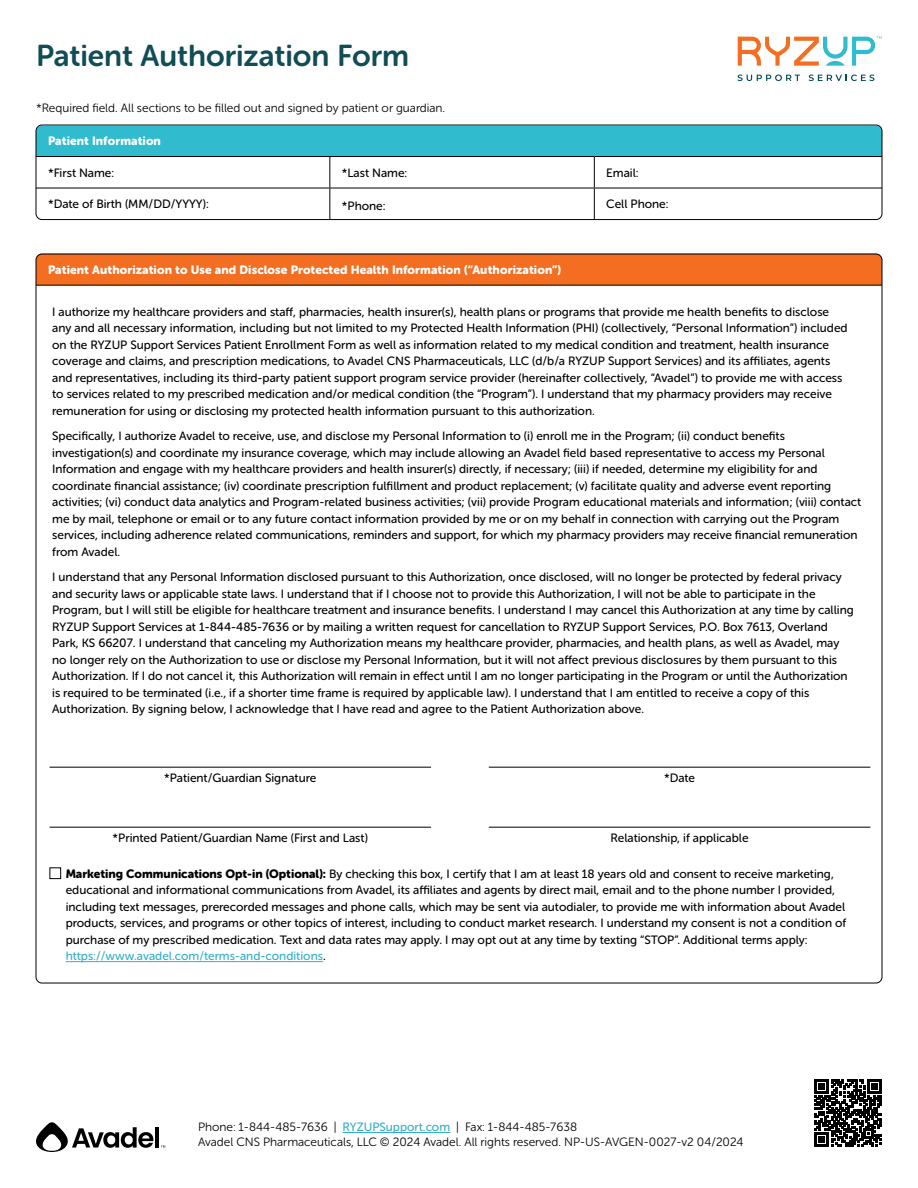
<style>
.page{position:relative;width:918px;height:1188px;background:#fff}
.page>*{position:absolute;margin:0;border:0;box-sizing:border-box;transform-origin:0 0}
.t1{font:30px "Museo Sans Rounded 700";color:#114d55}
.t2{font:12px/16.5px "Museo Sans Rounded 500";color:#000}
.t3{font:12px/15px "Museo Sans Rounded 300";color:#000}
.t4{font:12px "Museo Sans Rounded 900";letter-spacing:.01em;color:#fff}
.s1{font-family:"Museo Sans Rounded 900"}
.s2{color:#34afc8}
.s3{font-family:"Museo Sans Rounded 500";color:#34afc8}
</style>
<div class="page">
<div style="left:36px;top:126px;width:846px;height:30px;background:#31bbce"></div>
<hr style="left:36px;top:156px;width:294px;height:1px;background:#000">
<hr style="left:330px;top:156px;width:264px;height:1px;background:#000">
<hr style="left:329px;top:157px;width:1px;height:31px;background:#000">
<hr style="left:594px;top:156px;width:288px;height:1px;background:#000">
<hr style="left:594px;top:157px;width:1px;height:31px;background:#000">
<hr style="left:36px;top:188px;width:294px;height:1px;background:#000">
<hr style="left:330px;top:188px;width:264px;height:1px;background:#000">
<hr style="left:329px;top:188px;width:1px;height:32px;background:#000">
<hr style="left:594px;top:188px;width:288px;height:1px;background:#000">
<hr style="left:594px;top:188px;width:1px;height:32px;background:#000">
<div style="left:36px;top:125px;width:846px;height:95px;border:1px solid #000;border-radius:6px"></div>
<svg style="left:36px;top:1122px;width:117px;height:30px"></svg>
<hr style="left:155px;top:1127px;width:4px;height:21px;background:#000">
<hr style="left:343px;top:1132px;width:107px;height:1px;background:#34afc8">
<svg style="left:36px;top:254px;width:846px;height:31px;background:#eb6a20"></svg>
<hr style="left:36px;top:285px;width:846px;height:1px;background:#000">
<hr style="left:50px;top:767px;width:381px;height:1px;background:#000">
<hr style="left:50px;top:827px;width:381px;height:1px;background:#000">
<hr style="left:489px;top:767px;width:381px;height:1px;background:#000">
<hr style="left:489px;top:827px;width:381px;height:1px;background:#000">
<div style="left:50px;top:867px;width:11px;height:12px;border:1px solid #000"></div>
<hr style="left:66px;top:961px;width:257px;height:1px;background:#34afc8">
<svg style="left:738px;top:75px;width:62px;height:6px"></svg>
<svg style="left:809px;top:75px;width:65px;height:6px"></svg>
<svg style="left:738px;top:36px;width:144px;height:30px"></svg>
<svg style="left:815px;top:1079px;width:67px;height:68px"></svg>
<h1 class="t1" style="left:36px;top:39px;width:374px">Patient Authorization Form</h1>
<p class="t3" style="left:36px;top:101px;width:411px">*Required field. All sections to be filled out and signed by patient or guardian.</p>
<p class="t4" style="left:48px;top:134px;width:114px">Patient Information</p>
<p class="t2" style="left:48px;top:164px;width:68px">*First Name:</p>
<p class="t2" style="left:342px;top:164px;width:67px">*Last Name:</p>
<p class="t2" style="left:606px;top:164px;width:34px">Email:</p>
<p class="t2" style="left:48px;top:196px;width:162px">*Date of Birth (MM/DD/YYYY):</p>
<p class="t2" style="left:342px;top:198px;width:45px">*Phone:</p>
<p class="t2" style="left:606px;top:196px;width:64px">Cell Phone:</p>
<p class="t4" style="left:48px;top:263px;width:515px">Patient Authorization to Use and Disclose Protected Health Information (“Authorization”)</p>
<p class="t2" style="left:52px;top:303px;width:797px">I authorize my healthcare providers and staff, pharmacies, health insurer(s), health plans or programs that provide me health benefits to disclose any and all necessary information, including but not limited to my Protected Health Information (PHI) (collectively, “Personal Information”) included on the RYZUP Support Services Patient Enrollment Form as well as information related to my medical condition and treatment, health insurance coverage and claims, and prescription medications, to Avadel CNS Pharmaceuticals, LLC (d/b/a RYZUP Support Services) and its affiliates, agents and representatives, including its third-party patient support program service provider (hereinafter collectively, “Avadel”) to provide me with access to services related to my prescribed medication and/or medical condition (the “Program”). I understand that my pharmacy providers may receive remuneration for using or disclosing my protected health information pursuant to this authorization.</p>
<p class="t2" style="left:52px;top:428px;width:811px">Specifically, I authorize Avadel to receive, use, and disclose my Personal Information to (i) enroll me in the Program; (ii) conduct benefits investigation(s) and coordinate my insurance coverage, which may include allowing an Avadel field based representative to access my Personal Information and engage with my healthcare providers and health insurer(s) directly, if necessary; (iii) if needed, determine my eligibility for and coordinate financial assistance; (iv) coordinate prescription fulfillment and product replacement; (v) facilitate quality and adverse event reporting activities; (vi) conduct data analytics and Program-related business activities; (vii) provide Program educational materials and information; (viii) contact me by mail, telephone or email or to any future contact information provided by me or on my behalf in connection with carrying out the Program services, including adherence related communications, reminders and support, for which my pharmacy providers may receive financial remuneration from Avadel.</p>
<p class="t2" style="left:52px;top:569px;width:803px">I understand that any Personal Information disclosed pursuant to this Authorization, once disclosed, will no longer be protected by federal privacy and security laws or applicable state laws. I understand that if I choose not to provide this Authorization, I will not be able to participate in the Program, but I will still be eligible for healthcare treatment and insurance benefits. I understand I may cancel this Authorization at any time by calling RYZUP Support Services at 1-844-485-7636 or by mailing a written request for cancellation to RYZUP Support Services, P.O. Box 7613, Overland Park, KS 66207. I understand that canceling my Authorization means my healthcare provider, pharmacies, and health plans, as well as Avadel, may no longer rely on the Authorization to use or disclose my Personal Information, but it will not affect previous disclosures by them pursuant to this Authorization. If I do not cancel it, this Authorization will remain in effect until I am no longer participating in the Program or until the Authorization is required to be terminated (i.e., if a shorter time frame is required by applicable law). I understand that I am entitled to receive a copy of this Authorization. By signing below, I acknowledge that I have read and agree to the Patient Authorization above.</p>
<p class="t2" style="left:164px;top:770px;width:154px">*Patient/Guardian Signature</p>
<p class="t2" style="left:664px;top:770px;width:33px">*Date</p>
<p class="t2" style="left:113px;top:830px;width:257px">*Printed Patient/Guardian Name (First and Last)</p>
<p class="t2" style="left:611px;top:830px;width:140px">Relationship, if applicable</p>
<p class="t2" style="left:66px;top:866px;width:782px"><span class="s1">Marketing Communications Opt-in (Optional):</span> By checking this box, I certify that I am at least 18 years old and consent to receive marketing, educational and informational communications from Avadel, its affiliates and agents by direct mail, email and to the phone number I provided, including text messages, prerecorded messages and phone calls, which may be sent via autodialer, to provide me with information about Avadel products, services, and programs or other topics of interest, including to conduct market research. I understand my consent is not a condition of purchase of my prescribed medication. Text and data rates may apply. I may opt out at any time by texting “STOP”. Additional terms apply: <span class="s2">https://www.avadel.com/terms-and-conditions</span>.</p>
<p class="t3" style="left:198px;top:1120px;width:547px">Phone: 1-844-485-7636 | <span class="s3">RYZUPSupport.com</span> | Fax: 1-844-485-7638<br>Avadel CNS Pharmaceuticals, LLC © 2024 Avadel. All rights reserved. NP-US-AVGEN-0027-v2 04/2024</p>
</div>
